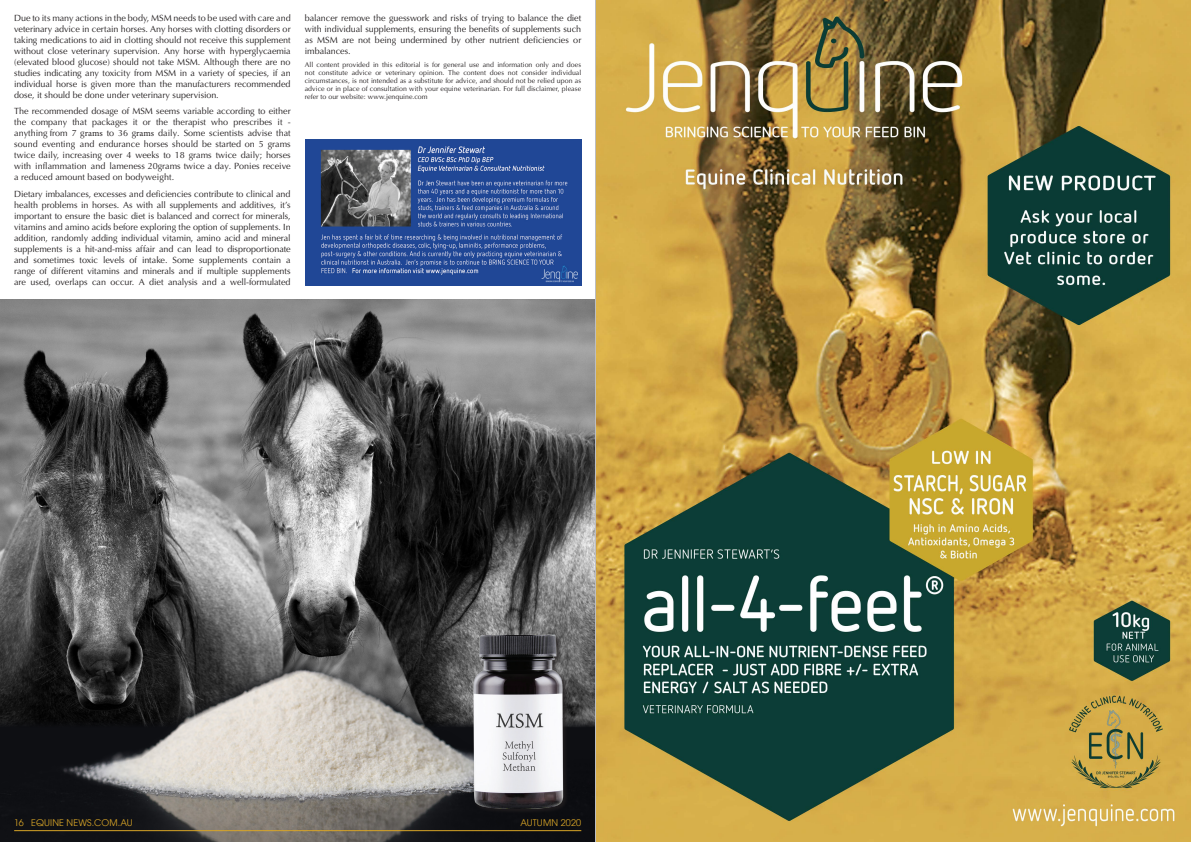
<style>
.page{position:relative;width:1191px;height:842px;background:#fff}
.page>*{position:absolute;margin:0;border:0;box-sizing:border-box;transform-origin:0 0}
.Body_Copy{font:9px/11px "Optima";color:#231f20;text-align:justify}
.t1{font:9px "Avant Garde";letter-spacing:.02em;color:#d8a527}
.Body_Copy-2{font:7px/8px "Optima";letter-spacing:.005em;color:#231f20;text-align:justify}
.s1{font-family:"Minion Pro"}
</style>
<div class="page">
<img style="left:0;top:299px;width:595px;height:357px">
<svg style="left:497px;top:139px;width:72px;height:1px"></svg>
<img style="left:0;top:656px;width:595px;height:186px">
<img style="left:468px;top:630px;width:101px;height:186px">
<hr style="left:14px;top:830px;width:567px;height:1px;background:#d8a527">
<img style="left:305px;top:140px;width:276px;height:145px">
<img style="left:597px;top:0;width:594px;height:842px">
<p class="Body_Copy" style="left:14px;top:12px;width:278px">Due to its many actions in the body, MSM needs to be used with care and veterinary advice in certain horses. Any horses with clotting disorders or taking medications to aid in clotting should not receive this supplement without close veterinary supervision. Any horse with hyperglycaemia (elevated blood glucose) should not take MSM. Although there are no studies indicating any toxicity from MSM in a variety of species, if an individual horse is given more than the manufacturers recommended dose, it should be done under veterinary supervision.</p>
<p class="Body_Copy" style="left:14px;top:106px;width:278px">The recommended dosage of MSM seems variable according to either the company that packages it or the therapist who prescribes it - anything from 7 g<span class="s1">rams</span> to 36 g<span class="s1">rams</span> daily. Some scientists advise that sound eventing and endurance horses should be started on 5 grams twice daily, increasing over 4 weeks to 18 grams twice daily; horses with inflammation and lameness 20grams twice a day. Ponies receive a reduced amount based on bodyweight.</p>
<p class="Body_Copy" style="left:14px;top:189px;width:278px">Dietary imbalances, excesses and deficiencies contribute to clinical and health problems in horses. As with all supplements and additives, it’s important to ensure the basic diet is balanced and correct for minerals, vitamins and amino acids before exploring the option of supplements. In addition, randomly adding individual vitamin, amino acid and mineral supplements is a hit-and-miss affair and can lead to disproportionate and sometimes toxic levels of intake. Some supplements contain a range of different vitamins and minerals and if multiple supplements are used, overlaps can occur. A diet analysis and a well-formulated</p>
<p class="Body_Copy" style="left:305px;top:12px;width:278px">balancer remove the guesswork and risks of trying to balance the diet with individual supplements, ensuring the benefits of supplements such as MSM are not being undermined by other nutrient deficiencies or imbalances.</p>
<p class="Body_Copy-2" style="left:305px;top:61px;width:278px">All content provided in this editorial is for general use and information only and does not constitute advice or veterinary opinion. The content does not consider individual circumstances, is not intended as a substitute for advice, and should not be relied upon as advice or in place of consultation with your equine veterinarian. For full disclaimer, please refer to our website: www.jenquine.com</p>
<p class="t1" style="left:14px;top:817px;width:120px">16 EQUINE NEWS.COM.AU</p>
<p class="t1" style="left:520px;top:817px;width:62px">AUTUMN 2020</p>
</div>
